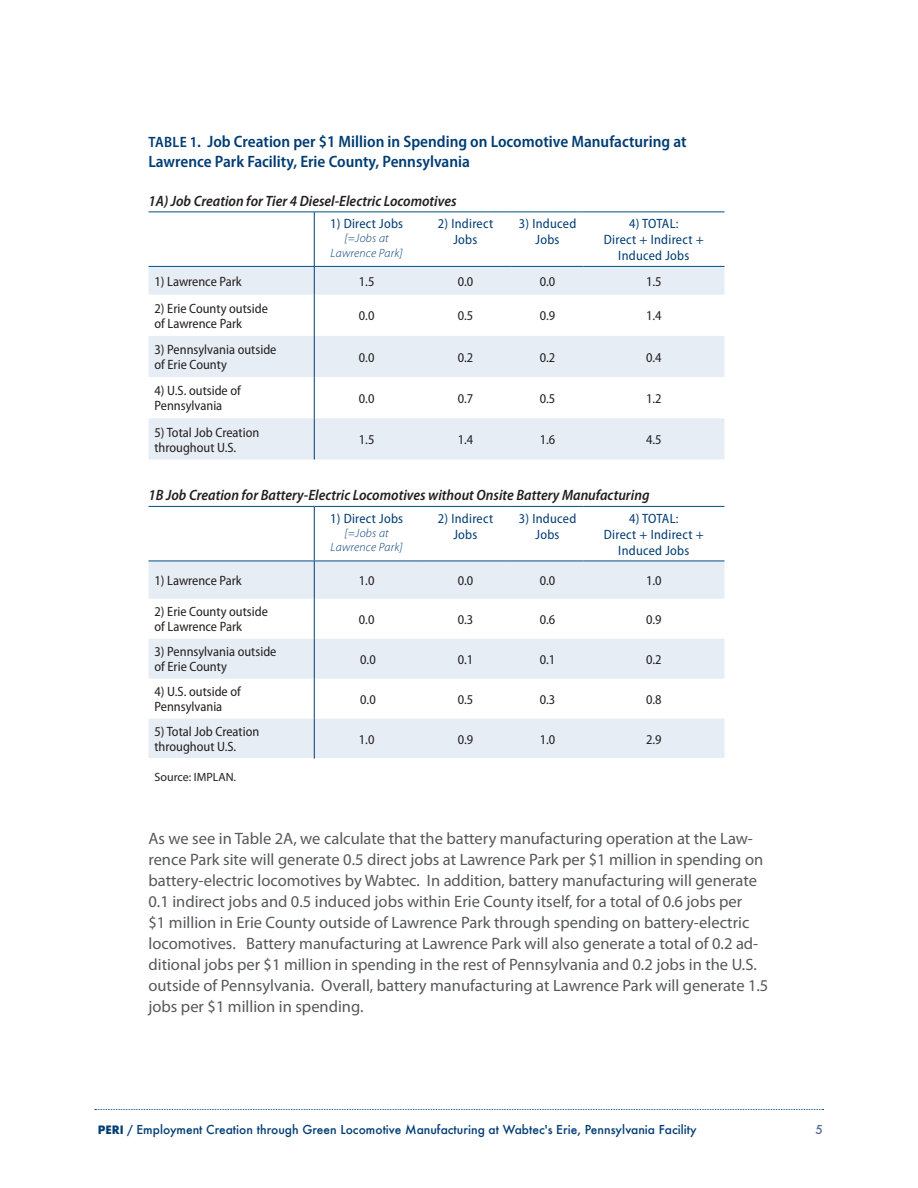
<style>
.page{position:relative;width:918px;height:1188px;background:#fff}
.page>*{position:absolute;margin:0;border:0;box-sizing:border-box;transform-origin:0 0}
.body{font:16.5px/21px "Myriad Pro";color:#57585a}
.TableNumber{font:600 semi-condensed 16.5px/19.5px "Myriad Pro";color:#013d74}
.TableNumber-2{font:italic 600 semi-condensed 15px "Myriad Pro";color:#231f20}
.Table_Text{font:semi-condensed 13.5px/15px "Myriad Pro";color:#231f20}
.Table_Header1{font:semi-condensed 13.5px/16.2px "Myriad Pro";letter-spacing:.02em;color:#013d74;text-align:center}
.t1{font:500 12px "Futura";color:#013d74}
.Table_Header1-2{font:italic 300 12px/14.4px "Myriad Pro";letter-spacing:.02em;color:#013d74;text-align:center}
.Table_Text-2{font:12px "Myriad Pro";color:#231f20}
.t2{font:500 12px "Futura";color:#546a98}
.s1{font-size:15px}
.s2{font-weight:700;font-size:11.25px}
.s3{font-size:11.25px}
</style>
<div class="page">
<svg style="left:95px;top:1109px;width:729px;height:1px"></svg>
<svg style="left:148px;top:267px;width:576px;height:193px;fill:#e7edf4"></svg>
<hr style="left:314px;top:266px;width:105px;height:1px;background:#005187">
<hr style="left:419px;top:266px;width:93px;height:1px;background:#005187">
<hr style="left:512px;top:266px;width:71px;height:1px;background:#005187">
<hr style="left:583px;top:266px;width:141px;height:1px;background:#005187">
<hr style="left:148px;top:266px;width:166px;height:1px;background:#005187">
<hr style="left:148px;top:212px;width:166px;height:1px;background:#005187">
<hr style="left:314px;top:212px;width:105px;height:1px;background:#005187">
<hr style="left:419px;top:212px;width:93px;height:1px;background:#005187">
<hr style="left:512px;top:212px;width:71px;height:1px;background:#005187">
<hr style="left:583px;top:212px;width:141px;height:1px;background:#005187">
<hr style="left:314px;top:212px;width:1px;height:54px;background:#013d74">
<svg style="left:314px;top:266px;width:1px;height:29px"></svg>
<hr style="left:314px;top:295px;width:1px;height:41px;background:#013d74">
<hr style="left:314px;top:336px;width:1px;height:41px;background:#013d74">
<hr style="left:314px;top:377px;width:1px;height:41px;background:#013d74">
<hr style="left:314px;top:418px;width:1px;height:42px;background:#013d74">
<svg style="left:148px;top:562px;width:576px;height:197px;fill:#e7edf4"></svg>
<hr style="left:314px;top:507px;width:1px;height:54px;background:#013d74">
<hr style="left:314px;top:561px;width:105px;height:1px;background:#005187">
<hr style="left:419px;top:561px;width:93px;height:1px;background:#005187">
<hr style="left:512px;top:561px;width:71px;height:1px;background:#005187">
<hr style="left:583px;top:561px;width:141px;height:1px;background:#005187">
<hr style="left:148px;top:561px;width:166px;height:1px;background:#005187">
<hr style="left:148px;top:506px;width:166px;height:1px;background:#005187">
<hr style="left:314px;top:506px;width:105px;height:1px;background:#005187">
<hr style="left:419px;top:506px;width:93px;height:1px;background:#005187">
<hr style="left:512px;top:506px;width:71px;height:1px;background:#005187">
<hr style="left:583px;top:506px;width:141px;height:1px;background:#005187">
<hr style="left:314px;top:561px;width:1px;height:38px;background:#013d74">
<hr style="left:314px;top:599px;width:1px;height:40px;background:#013d74">
<hr style="left:314px;top:639px;width:1px;height:40px;background:#013d74">
<hr style="left:314px;top:679px;width:1px;height:40px;background:#013d74">
<hr style="left:314px;top:719px;width:1px;height:40px;background:#013d74">
<p class="TableNumber" style="left:148px;top:132px;width:540px"><span class="s1">TABLE 1</span>. Job Creation per $1 Million in Spending on Locomotive Manufacturing at<br>Lawrence Park Facility, Erie County, Pennsylvania</p>
<p class="TableNumber-2" style="left:148px;top:193px;width:310px">1A) Job Creation for Tier 4 Diesel-Electric Locomotives</p>
<p class="Table_Header1" style="left:330px;top:216px;width:75px">1) Direct Jobs</p>
<p class="Table_Header1-2" style="left:331px;top:232px;width:74px">[=Jobs at<br>Lawrence Park]</p>
<p class="Table_Header1" style="left:438px;top:216px;width:57px">2) Indirect<br>Jobs</p>
<p class="Table_Header1" style="left:519px;top:216px;width:59px">3) Induced<br>Jobs</p>
<p class="Table_Header1" style="left:604px;top:216px;width:101px">4) TOTAL:<br>Direct + Indirect +<br>Induced Jobs</p>
<p class="Table_Text" style="left:154px;top:274px;width:89px">1) Lawrence Park</p>
<p class="Table_Text" style="left:359px;top:274px;width:17px">1.5</p>
<p class="Table_Text" style="left:458px;top:274px;width:17px">0.0</p>
<p class="Table_Text" style="left:540px;top:274px;width:17px">0.0</p>
<p class="Table_Text" style="left:646px;top:274px;width:17px">1.5</p>
<p class="Table_Text" style="left:154px;top:301px;width:115px">2) Erie County outside of Lawrence Park</p>
<p class="Table_Text" style="left:359px;top:309px;width:17px">0.0</p>
<p class="Table_Text" style="left:458px;top:309px;width:17px">0.5</p>
<p class="Table_Text" style="left:540px;top:309px;width:17px">0.9</p>
<p class="Table_Text" style="left:646px;top:309px;width:17px">1.4</p>
<p class="Table_Text" style="left:154px;top:342px;width:123px">3) Pennsylvania outside of Erie County</p>
<p class="Table_Text" style="left:359px;top:350px;width:17px">0.0</p>
<p class="Table_Text" style="left:458px;top:350px;width:17px">0.2</p>
<p class="Table_Text" style="left:540px;top:350px;width:17px">0.2</p>
<p class="Table_Text" style="left:646px;top:350px;width:17px">0.4</p>
<p class="Table_Text" style="left:154px;top:384px;width:88px">4) U.S. outside of<br>Pennsylvania</p>
<p class="Table_Text" style="left:359px;top:391px;width:17px">0.0</p>
<p class="Table_Text" style="left:458px;top:391px;width:17px">0.7</p>
<p class="Table_Text" style="left:540px;top:391px;width:17px">0.5</p>
<p class="Table_Text" style="left:646px;top:391px;width:17px">1.2</p>
<p class="Table_Text" style="left:154px;top:425px;width:106px">5) Total Job Creation throughout U.S.</p>
<p class="Table_Text" style="left:359px;top:432px;width:17px">1.5</p>
<p class="Table_Text" style="left:458px;top:432px;width:17px">1.4</p>
<p class="Table_Text" style="left:540px;top:432px;width:17px">1.6</p>
<p class="Table_Text" style="left:646px;top:432px;width:17px">4.5</p>
<p class="TableNumber-2" style="left:148px;top:487px;width:503px">1B Job Creation for Battery-Electric Locomotives without Onsite Battery Manufacturing</p>
<p class="Table_Header1" style="left:330px;top:510px;width:75px">1) Direct Jobs</p>
<p class="Table_Header1-2" style="left:331px;top:526px;width:74px">[=Jobs at<br>Lawrence Park]</p>
<p class="Table_Header1" style="left:438px;top:510px;width:57px">2) Indirect<br>Jobs</p>
<p class="Table_Header1" style="left:519px;top:510px;width:59px">3) Induced<br>Jobs</p>
<p class="Table_Header1" style="left:604px;top:510px;width:101px">4) TOTAL:<br>Direct + Indirect +<br>Induced Jobs</p>
<p class="Table_Text" style="left:154px;top:573px;width:89px">1) Lawrence Park</p>
<p class="Table_Text" style="left:359px;top:573px;width:17px">1.0</p>
<p class="Table_Text" style="left:458px;top:573px;width:17px">0.0</p>
<p class="Table_Text" style="left:540px;top:573px;width:17px">0.0</p>
<p class="Table_Text" style="left:646px;top:573px;width:17px">1.0</p>
<p class="Table_Text" style="left:154px;top:605px;width:115px">2) Erie County outside of Lawrence Park</p>
<p class="Table_Text" style="left:359px;top:612px;width:17px">0.0</p>
<p class="Table_Text" style="left:458px;top:612px;width:17px">0.3</p>
<p class="Table_Text" style="left:540px;top:612px;width:17px">0.6</p>
<p class="Table_Text" style="left:646px;top:612px;width:17px">0.9</p>
<p class="Table_Text" style="left:154px;top:645px;width:123px">3) Pennsylvania outside of Erie County</p>
<p class="Table_Text" style="left:360px;top:652px;width:17px">0.0</p>
<p class="Table_Text" style="left:458px;top:652px;width:17px">0.1</p>
<p class="Table_Text" style="left:540px;top:652px;width:17px">0.1</p>
<p class="Table_Text" style="left:646px;top:652px;width:17px">0.2</p>
<p class="Table_Text" style="left:154px;top:684px;width:88px">4) U.S. outside of<br>Pennsylvania</p>
<p class="Table_Text" style="left:360px;top:692px;width:17px">0.0</p>
<p class="Table_Text" style="left:458px;top:692px;width:17px">0.5</p>
<p class="Table_Text" style="left:540px;top:692px;width:17px">0.3</p>
<p class="Table_Text" style="left:646px;top:692px;width:17px">0.8</p>
<p class="Table_Text" style="left:154px;top:724px;width:106px">5) Total Job Creation throughout U.S.</p>
<p class="Table_Text" style="left:359px;top:732px;width:17px">1.0</p>
<p class="Table_Text" style="left:458px;top:732px;width:17px">0.9</p>
<p class="Table_Text" style="left:540px;top:732px;width:17px">1.0</p>
<p class="Table_Text" style="left:646px;top:732px;width:17px">2.9</p>
<p class="Table_Text-2" style="left:154px;top:770px;width:83px">Source: IMPLAN.</p>
<p class="body" style="left:148px;top:828px;width:621px">As we see in Table 2A, we calculate that the battery manufacturing operation at the Law&shy;rence Park site will generate 0.5 direct jobs at Lawrence Park per $1 million in spending on battery-electric locomotives by Wabtec. In addition, battery manufacturing will generate 0.1 indirect jobs and 0.5 induced jobs within Erie County itself, for a total of 0.6 jobs per<br>$1 million in Erie County outside of Lawrence Park through spending on battery-electric locomotives. Battery manufacturing at Lawrence Park will also generate a total of 0.2 ad&shy;ditional jobs per $1 million in spending in the rest of Pennsylvania and 0.2 jobs in the U.S. outside of Pennsylvania. Overall, battery manufacturing at Lawrence Park will generate 1.5 jobs per $1 million in spending.</p>
<p class="t1" style="left:98px;top:1121px;width:600px"><span class="s2">PERI</span> <span class="s3">/</span> Employment Creation through Green Locomotive Manufacturing at Wabtec's Erie, Pennsylvania Facility</p>
<p class="t2" style="left:816px;top:1121px;width:9px">5</p>
</div>
